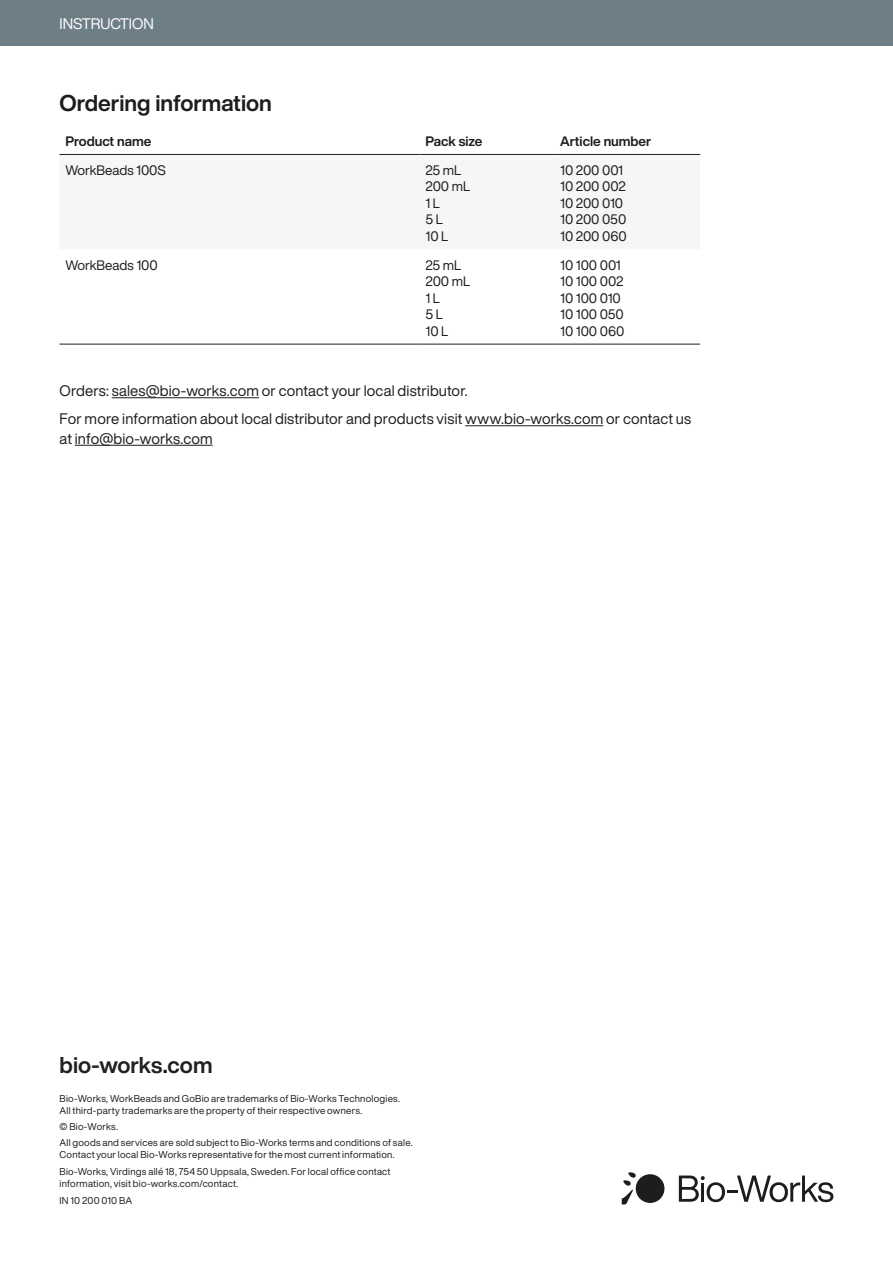
<style>
.page{position:relative;width:893px;height:1263px;background:#fff}
.page>*{position:absolute;margin:0;border:0;box-sizing:border-box;transform-origin:0 0}
.t1{font:700 22.5px "Helvetica Now Display";color:#1d1d1d}
.t2{font:700 22.5px "Helvetica Now Display";color:#231f20}
.t3{font:15px/28px "Helvetica Now Display";letter-spacing:.01em;color:#1d1d1d}
.t4{font:15px "Helvetica Now Display";color:#fff}
.t5{font:13.5px/16.5px "Helvetica Now Display";letter-spacing:-.01em;color:#1d1d1d}
.t6{font:700 13.5px "Helvetica Now Display";color:#1d1d1d}
.t7{font:9.75px/16.2px "Helvetica Now Display";letter-spacing:.025em;color:#1d1d1d}
</style>
<div class="page">
<div style="left:0;top:0;width:893px;height:46px;background:#6e7e87"></div>
<svg style="left:622px;top:1172px;width:14px;height:32px"></svg>
<div style="left:636px;top:1174px;width:28px;height:29px;background:#1d1d1d;border-radius:50%"></div>
<svg style="left:679px;top:1175px;width:154px;height:27px"></svg>
<hr style="left:112px;top:397px;width:147px;height:1px;background:#1d1d1d">
<hr style="left:465px;top:425px;width:138px;height:1px;background:#1d1d1d">
<hr style="left:75px;top:445px;width:138px;height:1px;background:#1d1d1d">
<hr style="left:60px;top:154px;width:360px;height:1px;background:#231f20">
<hr style="left:420px;top:154px;width:134px;height:1px;background:#231f20">
<hr style="left:554px;top:154px;width:146px;height:1px;background:#231f20">
<hr style="left:60px;top:344px;width:360px;height:1px;background:#231f20">
<hr style="left:420px;top:344px;width:134px;height:1px;background:#231f20">
<hr style="left:554px;top:344px;width:146px;height:1px;background:#231f20">
<h2 class="t4" style="left:60px;top:13px;width:96px">INSTRUCTION</h2>
<h1 class="t1" style="left:60px;top:88px;width:214px">Ordering information</h1>
<h3 class="t6" style="left:66px;top:132px;width:88px">Product name</h3>
<h3 class="t6" style="left:426px;top:132px;width:58px">Pack size</h3>
<h3 class="t6" style="left:560px;top:132px;width:93px">Article number</h3>
<h3 class="t5" style="left:66px;top:162px;width:102px">WorkBeads 100S</h3>
<h3 class="t5" style="left:426px;top:162px;width:46px">25 mL<br>200 mL<br>1 L<br>5 L<br>10 L</h3>
<h3 class="t5" style="left:560px;top:162px;width:68px">10 200 001<br>10 200 002<br>10 200 010<br>10 200 050<br>10 200 060</h3>
<h3 class="t5" style="left:66px;top:256px;width:94px">WorkBeads 100</h3>
<h3 class="t5" style="left:426px;top:256px;width:46px">25 mL<br>200 mL<br>1 L<br>5 L<br>10 L</h3>
<h3 class="t5" style="left:560px;top:256px;width:66px">10 100 001<br>10 100 002<br>10 100 010<br>10 100 050<br>10 100 060</h3>
<h2 class="t3" style="left:60px;top:377px;width:633px">Orders: sales@bio-works.com or contact your local distributor.<br>For more information about local distributor and products visit www.bio-works.com or contact us</h2>
<h2 class="t3" style="left:60px;top:424px;width:155px">at info@bio-works.com</h2>
<h1 class="t2" style="left:60px;top:1049px;width:155px">bio-works.com</h1>
<p class="t7" style="left:60px;top:1092px;width:342px;line-height:12px">Bio-Works, WorkBeads and GoBio are trademarks of Bio-Works Technologies.<br>All third-party trademarks are the property of their respective owners.</p>
<p class="t7" style="left:60px;top:1118px;width:355px">© Bio-Works.<br>All goods and services are sold subject to Bio-Works terms and conditions of sale.</p>
<p class="t7" style="left:60px;top:1146px;width:337px">Contact your local Bio-Works representative for the most current information.<br>Bio-Works, Virdings allé 18, 754 50 Uppsala, Sweden. For local office contact</p>
<p class="t7" style="left:60px;top:1175px;width:180px">information, visit bio-works.com/contact.<br>IN 10 200 010 BA</p>
</div>
